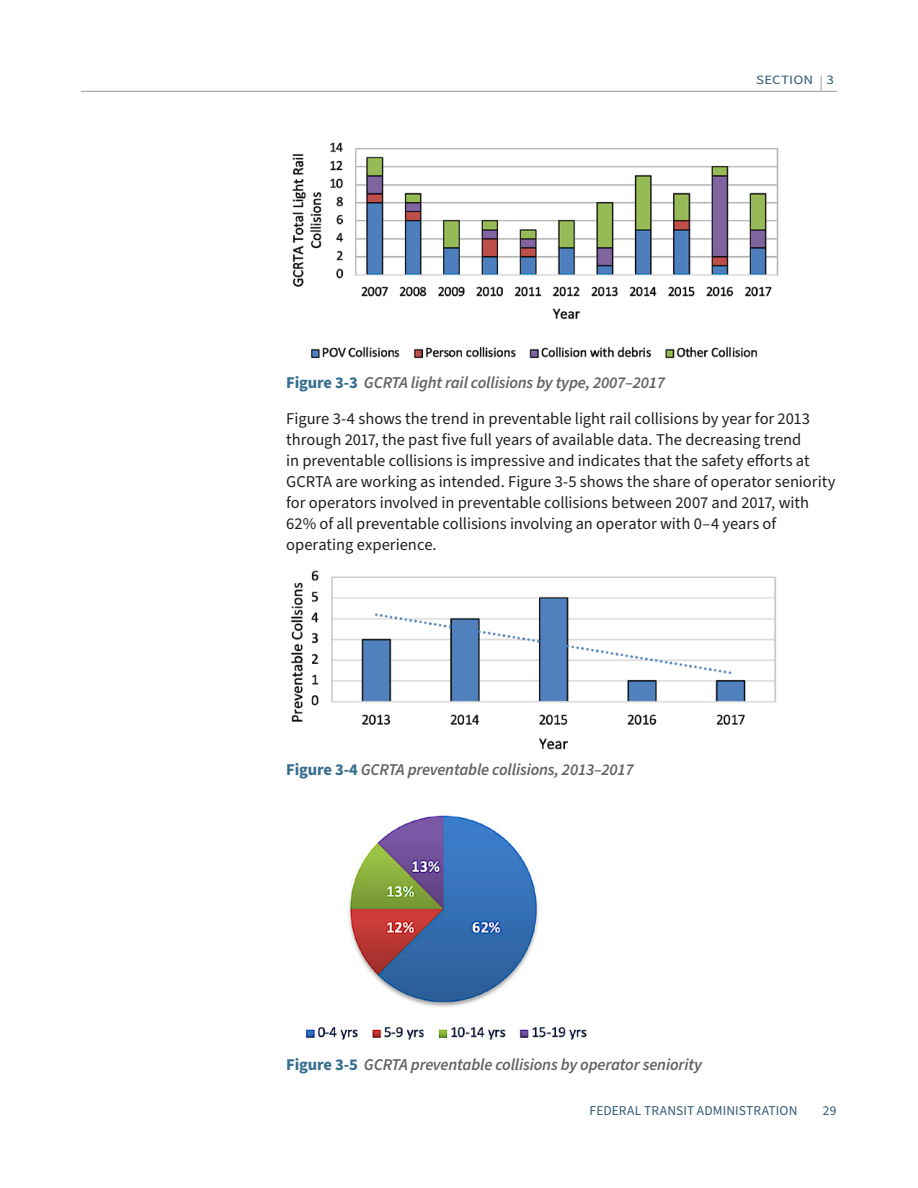
<style>
.page{position:relative;width:918px;height:1188px;background:#fff}
.page>*{position:absolute;margin:0;border:0;box-sizing:border-box;transform-origin:0 0}
.Body_Text_-_Source_S{font:16.5px/21px "Source Sans Pro";letter-spacing:-.005em;color:#231f20}
.Table_Figure_Title{font:italic 600 16.5px "Source Sans Pro";letter-spacing:-.01em;color:#636366}
.t1{font:13.5px "Source Sans Pro";letter-spacing:.005em;color:#345b74}
.t2{font:12.75px "Source Sans Pro";letter-spacing:.01em;color:#345b74;scale:1.18 1}
.s1{font-size:15.3px;color:#a8a9ad}
.s2{font-weight:700;font-style:normal;color:#386e8f}
</style>
<div class="page">
<hr style="left:81px;top:91px;width:756px;height:1px;background:#939598">
<img style="left:292px;top:142px;width:487px;height:217px">
<img style="left:291px;top:570px;width:485px;height:180px">
<img style="left:304px;top:815px;width:283px;height:225px">
<p class="t2" style="left:756px;top:71px;width:67px">SECTION <span class="s1">|</span> 3</p>
<p class="Table_Figure_Title" style="left:286px;top:372px;width:380px"><span class="s2">Figure 3-3</span> GCRTA light rail collisions by type, 2007–2017</p>
<p class="Body_Text_-_Source_S" style="left:286px;top:408px;width:551px">Figure 3-4 shows the trend in preventable light rail collisions by year for 2013 through 2017, the past five full years of available data. The decreasing trend<br>in preventable collisions is impressive and indicates that the safety efforts at GCRTA are working as intended. Figure 3-5 shows the share of operator seniority for operators involved in preventable collisions between 2007 and 2017, with 62% of all preventable collisions involving an operator with 0–4 years of operating experience.</p>
<p class="Table_Figure_Title" style="left:286px;top:759px;width:349px"><span class="s2">Figure 3-4</span> GCRTA preventable collisions, 2013–2017</p>
<p class="Table_Figure_Title" style="left:286px;top:1054px;width:417px"><span class="s2">Figure 3-5</span> GCRTA preventable collisions by operator seniority</p>
<p class="t1" style="left:590px;top:1101px;width:209px">FEDERAL TRANSIT ADMINISTRATION</p>
<p class="t1" style="left:823px;top:1101px;width:15px">29</p>
</div>
